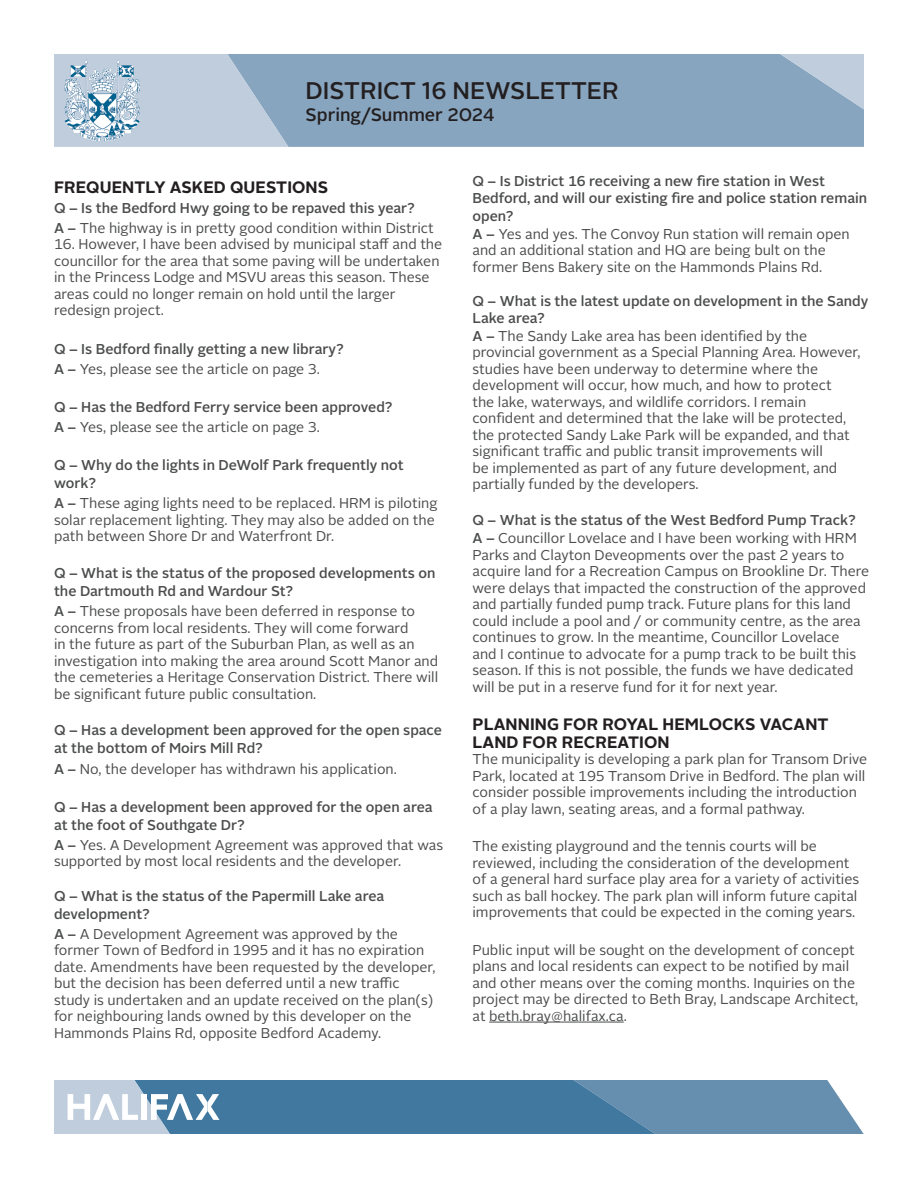
<style>
.page{position:relative;width:918px;height:1188px;background:#fff}
.page>*{position:absolute;margin:0;border:0;box-sizing:border-box;transform-origin:0 0}
.t1{font:500 24px "Alright Sans";color:#231f20}
.t2{font:500 18px "Alright Sans";color:#231f20}
.Article_-_Title{font:700 16.5px/18px "Alright Sans";letter-spacing:.005em;color:#231f20}
.Article_-_Title-2{font:14.25px/16.5px "Alright Sans";color:#4b4c4d}
.Alright_Reg_9_5_12pt{font:14.25px/16.5px "Alright Sans";color:#4b4c4d}
.Article_-_Title-3{font:500 14.25px/18px "Alright Sans";color:#4b4c4d}
.Alright_Reg_9_5_12pt-2{font:500 14.25px/16.5px "Alright Sans";color:#4b4c4d}
.s1{font-weight:500}
</style>
<div class="page">
<div style="left:288px;top:54px;width:576px;height:93px;background:#88a5c0"></div>
<svg style="left:54px;top:54px;width:234px;height:93px"></svg>
<svg style="left:780px;top:54px;width:84px;height:55px"></svg>
<img style="left:64px;top:59px;width:75px;height:83px">
<svg style="left:54px;top:1080px;width:810px;height:54px"></svg>
<hr style="left:489px;top:1022px;width:135px;height:1px;background:#4b4c4d">
<p class="t1" style="left:306px;top:74px;width:315px">DISTRICT 16 NEWSLETTER</p>
<p class="t2" style="left:306px;top:102px;width:190px">Spring/Summer 2024</p>
<p class="Article_-_Title" style="left:54px;top:178px;width:276px">FREQUENTLY ASKED QUESTIONS</p>
<p class="Article_-_Title-3" style="left:54px;top:199px;width:363px">Q – Is the Bedford Hwy going to be repaved this year?</p>
<p class="Article_-_Title-2" style="left:54px;top:220px;width:381px"><span class="s1">A –</span> The highway is in pretty good condition within District</p>
<p class="Article_-_Title-2" style="left:54px;top:237px;width:390px">16. However, I have been advised by municipal staff and the councillor for the area that some paving will be undertaken in the Princess Lodge and MSVU areas this season. These areas could no longer remain on hold until the larger redesign project.</p>
<p class="Article_-_Title-3" style="left:54px;top:340px;width:291px">Q – Is Bedford finally getting a new library?</p>
<p class="Article_-_Title-2" style="left:54px;top:361px;width:267px"><span class="s1">A –</span> Yes, please see the article on page 3.</p>
<p class="Article_-_Title-3" style="left:54px;top:398px;width:340px">Q – Has the Bedford Ferry service been approved?</p>
<p class="Article_-_Title-2" style="left:54px;top:419px;width:267px"><span class="s1">A –</span> Yes, please see the article on page 3.</p>
<p class="Article_-_Title-3" style="left:54px;top:456px;width:351px">Q – Why do the lights in DeWolf Park frequently not work?</p>
<p class="Article_-_Title-2" style="left:54px;top:495px;width:385px"><span class="s1">A –</span> These aging lights need to be replaced. HRM is piloting solar replacement lighting. They may also be added on the path between Shore Dr and Waterfront Dr.</p>
<p class="Article_-_Title-3" style="left:54px;top:564px;width:383px">Q – What is the status of the proposed developments on the Dartmouth Rd and Wardour St?</p>
<p class="Article_-_Title-2" style="left:54px;top:603px;width:386px"><span class="s1">A –</span> These proposals have been deferred in response to concerns from local residents. They will come forward<br>in the future as part of the Suburban Plan, as well as an investigation into making the area around Scott Manor and the cemeteries a Heritage Conservation District. There will be significant future public consultation.</p>
<p class="Article_-_Title-3" style="left:54px;top:722px;width:390px">Q – Has a development been approved for the open space at the bottom of Moirs Mill Rd?</p>
<p class="Article_-_Title-2" style="left:54px;top:761px;width:344px"><span class="s1">A –</span> No, the developer has withdrawn his application.</p>
<p class="Article_-_Title-3" style="left:54px;top:798px;width:380px">Q – Has a development been approved for the open area at the foot of Southgate Dr?</p>
<p class="Article_-_Title-2" style="left:54px;top:837px;width:391px"><span class="s1">A –</span> Yes. A Development Agreement was approved that was supported by most local residents and the developer.</p>
<p class="Article_-_Title-3" style="left:54px;top:887px;width:332px">Q – What is the status of the Papermill Lake area development?</p>
<p class="Article_-_Title-2" style="left:54px;top:926px;width:383px"><span class="s1">A –</span> A Development Agreement was approved by the former Town of Bedford in 1995 and it has no expiration date. Amendments have been requested by the developer, but the decision has been deferred until a new traffic study is undertaken and an update received on the plan(s) for neighbouring lands owned by this developer on the Hammonds Plains Rd, opposite Bedford Academy.</p>
<p class="Alright_Reg_9_5_12pt-2" style="left:472px;top:173px;width:396px">Q – Is District 16 receiving a new fire station in West<br>Bedford, and will our existing fire and police station remain</p>
<p class="Alright_Reg_9_5_12pt-2" style="left:472px;top:208px;width:43px">open?</p>
<p class="Alright_Reg_9_5_12pt" style="left:472px;top:226px;width:379px"><span class="s1">A –</span> Yes and yes. The Convoy Run station will remain open and an additional station and HQ are being bult on the former Bens Bakery site on the Hammonds Plains Rd.</p>
<p class="Alright_Reg_9_5_12pt-2" style="left:472px;top:293px;width:397px">Q – What is the latest update on development in the Sandy<br>Lake area?</p>
<p class="Alright_Reg_9_5_12pt" style="left:472px;top:328px;width:390px"><span class="s1">A –</span> The Sandy Lake area has been identified by the provincial government as a Special Planning Area. However, studies have been underway to determine where the development will occur, how much, and how to protect<br>the lake, waterways, and wildlife corridors. I remain confident and determined that the lake will be protected, the protected Sandy Lake Park will be expanded, and that significant traffic and public transit improvements will<br>be implemented as part of any future development, and partially funded by the developers.</p>
<p class="Alright_Reg_9_5_12pt-2" style="left:472px;top:512px;width:385px">Q – What is the status of the West Bedford Pump Track?</p>
<p class="Alright_Reg_9_5_12pt" style="left:472px;top:530px;width:398px"><span class="s1">A –</span> Councillor Lovelace and I have been working with HRM Parks and Clayton Deveopments over the past 2 years to acquire land for a Recreation Campus on Brookline Dr. There were delays that impacted the construction of the approved and partially funded pump track. Future plans for this land could include a pool and / or community centre, as the area continues to grow. In the meantime, Councillor Lovelace<br>and I continue to advocate for a pump track to be built this season. If this is not possible, the funds we have dedicated will be put in a reserve fund for it for next year.</p>
<p class="Article_-_Title" style="left:472px;top:715px;width:358px">PLANNING FOR ROYAL HEMLOCKS VACANT<br>LAND FOR RECREATION</p>
<p class="Article_-_Title-2" style="left:472px;top:752px;width:396px">The municipality is developing a park plan for Transom Drive Park, located at 195 Transom Drive in Bedford. The plan will consider possible improvements including the introduction of a play lawn, seating areas, and a formal pathway.</p>
<p class="Article_-_Title-2" style="left:472px;top:838px;width:388px">The existing playground and the tennis courts will be reviewed, including the consideration of the development of a general hard surface play area for a variety of activities such as ball hockey. The park plan will inform future capital improvements that could be expected in the coming years.</p>
<p class="Article_-_Title-2" style="left:472px;top:942px;width:387px">Public input will be sought on the development of concept plans and local residents can expect to be notified by mail and other means over the coming months. Inquiries on the project may be directed to Beth Bray, Landscape Architect, at beth.bray@halifax.ca.</p>
</div>
